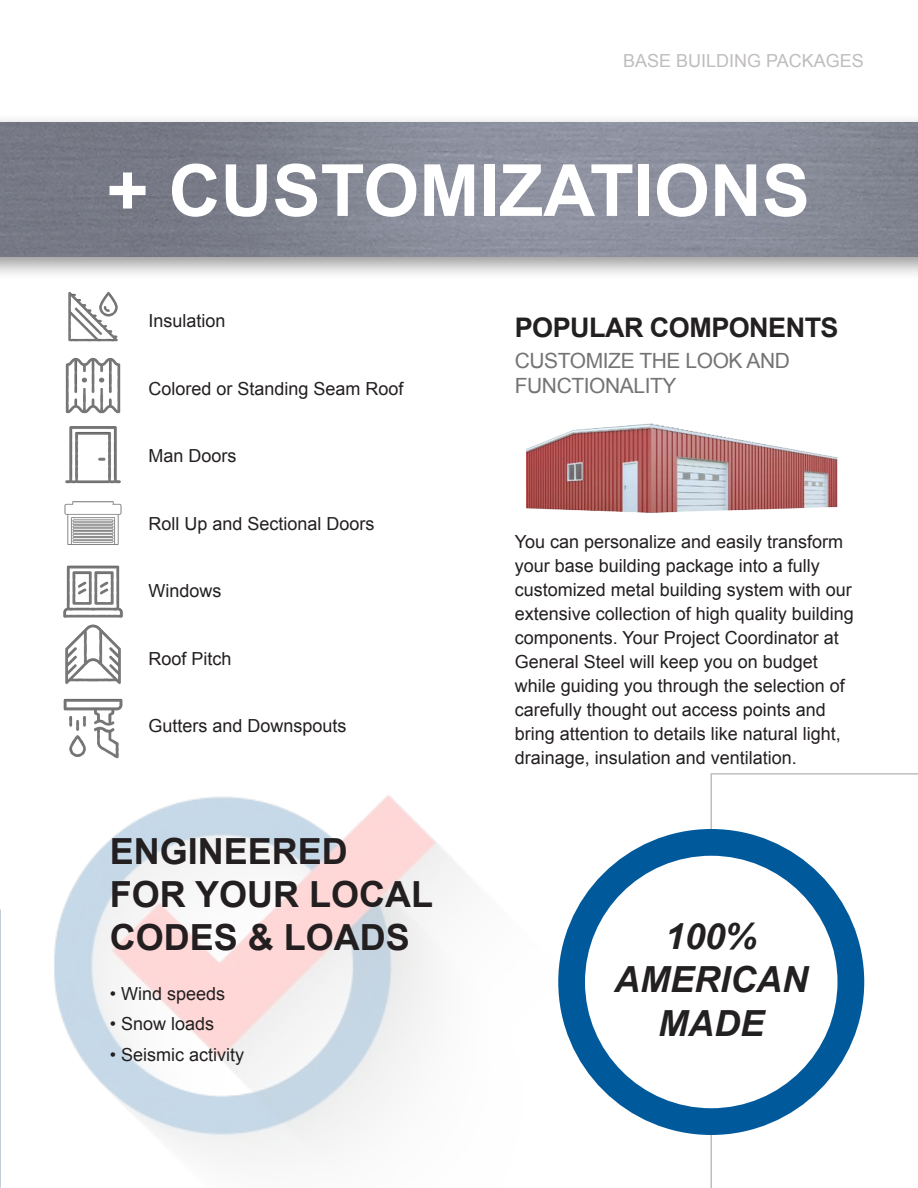
<style>
.page{position:relative;width:918px;height:1188px;background:#fff}
.page>*{position:absolute;margin:0;border:0;box-sizing:border-box;transform-origin:0 0}
.section_heading{font:700 72px "Arial";color:#fff}
.call_out_headline{font:700 36px/43.2px "Arial";color:#231f20}
.call_out_black{font:italic 700 36px/43.2px "Arial";color:#222020;text-align:center}
.large_call_out{font:700 27px "Arial";letter-spacing:-.02em;color:#222020}
.large_call_out-2{font:21px/25.2px "Arial";letter-spacing:-.02em;color:#757474}
.paragraph{font:18px "Arial";color:#231f20}
.sub_bullet{font:18px "Arial";color:#231f20}
.t1{font:18px "Arial";color:#c0bdbe}
</style>
<div class="page">
<img style="left:54px;top:788px;width:811px;height:400px">
<hr style="left:711px;top:773px;width:207px;height:2px;background:#c0bdbe">
<hr style="left:711px;top:774px;width:1px;height:414px;background:#c0bdbe">
<div style="left:0;top:113px;width:918px;height:168px;background:#231f20;opacity:.47"></div>
<img style="left:0;top:123px;width:918px;height:133px">
<div style="left:558px;top:829px;width:306px;height:306px;background:#00599b;border-radius:50%"></div>
<div style="left:585px;top:856px;width:253px;height:252px;background:#fff;border-radius:50%"></div>
<img style="left:526px;top:423px;width:312px;height:90px">
<img style="left:54px;top:276px;width:78px;height:66px">
<img style="left:65px;top:358px;width:56px;height:56px">
<img style="left:65px;top:426px;width:56px;height:58px">
<img style="left:64px;top:501px;width:58px;height:44px">
<img style="left:63px;top:565px;width:60px;height:53px">
<img style="left:65px;top:624px;width:56px;height:61px">
<img style="left:63px;top:698px;width:60px;height:61px">
<p class="t1" style="left:623px;top:49px;width:242px">BASE BUILDING PACKAGES</p>
<p class="section_heading" style="left:107px;top:143px;width:705px">+ CUSTOMIZATIONS</p>
<p class="paragraph" style="left:148px;top:309px;width:79px">Insulation</p>
<p class="paragraph" style="left:148px;top:376px;width:257px">Colored or Standing Seam Roof</p>
<p class="sub_bullet" style="left:148px;top:444px;width:90px">Man Doors</p>
<p class="sub_bullet" style="left:148px;top:511px;width:228px">Roll Up and Sectional Doors</p>
<p class="sub_bullet" style="left:148px;top:579px;width:75px">Windows</p>
<p class="paragraph" style="left:148px;top:646px;width:85px">Roof Pitch</p>
<p class="paragraph" style="left:148px;top:714px;width:200px">Gutters and Downspouts</p>
<p class="call_out_headline" style="left:110px;top:831px;width:325px">ENGINEERED<br>FOR YOUR LOCAL<br>CODES &amp; LOADS</p>
<p class="paragraph" style="left:110px;top:981px;width:117px">• Wind speeds</p>
<p class="paragraph" style="left:110px;top:1012px;width:106px">• Snow loads</p>
<p class="paragraph" style="left:110px;top:1043px;width:136px">• Seismic activity</p>
<p class="large_call_out" style="left:515px;top:310px;width:325px">POPULAR COMPONENTS</p>
<p class="large_call_out-2" style="left:515px;top:349px;width:277px">CUSTOMIZE THE LOOK AND<br>FUNCTIONALITY</p>
<p class="paragraph" style="left:515px;top:530px;width:330px">You can personalize and easily transform</p>
<p class="paragraph" style="left:515px;top:554px;width:307px">your base building package into a fully</p>
<p class="paragraph" style="left:515px;top:578px;width:339px">customized metal building system with our</p>
<p class="paragraph" style="left:515px;top:602px;width:341px">extensive collection of high quality building</p>
<p class="paragraph" style="left:515px;top:626px;width:326px">components. Your Project Coordinator at</p>
<p class="paragraph" style="left:515px;top:650px;width:305px">General Steel will keep you on budget</p>
<p class="paragraph" style="left:515px;top:674px;width:332px">while guiding you through the selection of</p>
<p class="paragraph" style="left:515px;top:698px;width:313px">carefully thought out access points and</p>
<p class="paragraph" style="left:515px;top:722px;width:328px">bring attention to details like natural light,</p>
<p class="paragraph" style="left:515px;top:746px;width:284px">drainage, insulation and ventilation.</p>
<p class="call_out_black" style="left:665px;top:916px;width:94px">100%</p>
<p class="call_out_black" style="left:614px;top:959px;width:195px">AMERICAN<br>MADE</p>
</div>
